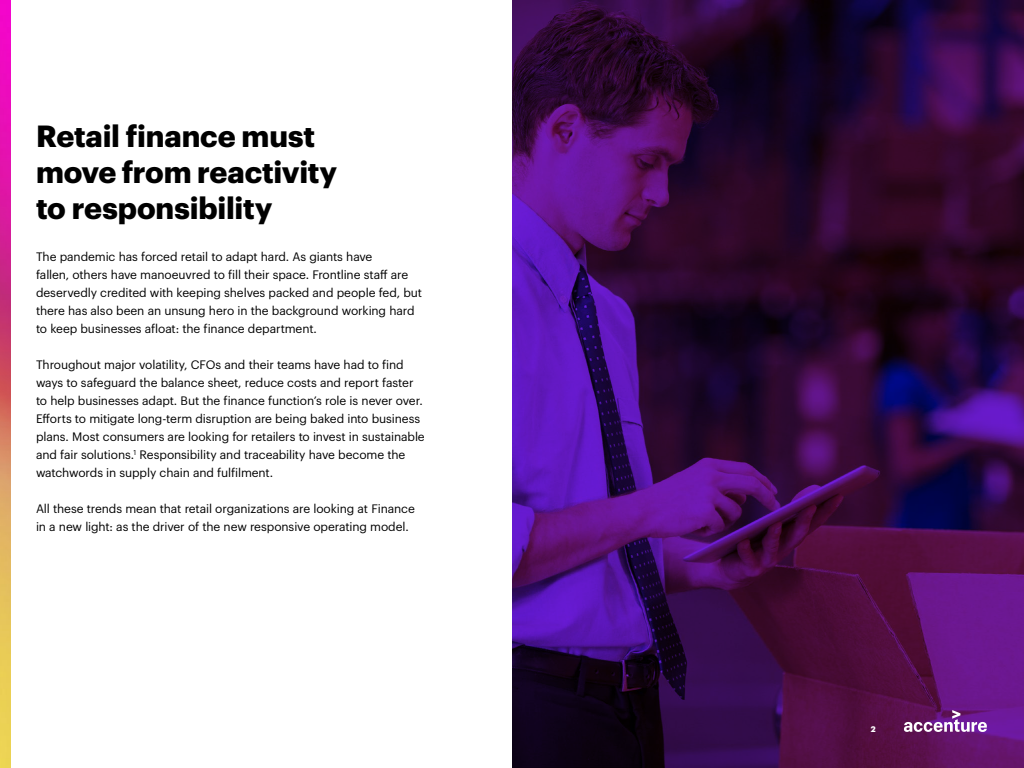
<style>
.page{position:relative;width:1024px;height:768px;background:#fff}
.page>*{position:absolute;margin:0;border:0;box-sizing:border-box;transform-origin:0 0}
.t1{font:700 30px/36px "Graphik";letter-spacing:-.005em;color:#000}
.t2{font:12px/18px "Graphik";letter-spacing:-.005em;color:#000}
.t3{font:700 8px "Graphik";color:#fff}
</style>
<div class="page">
<svg style="left:512px;top:0;width:512px;height:768px;background:#380b4c"></svg>
<img style="left:0;top:0;width:11px;height:768px">
<svg style="left:904px;top:710px;width:83px;height:22px"></svg>
<p class="t1" style="left:36px;top:115px;width:303px">Retail finance must move from reactivity to responsibility</p>
<p class="t2" style="left:36px;top:247px;width:388px">The pandemic has forced retail to adapt hard. As giants have<br>fallen, others have manoeuvred to fill their space. Frontline staff are deservedly credited with keeping shelves packed and people fed, but there has also been an unsung hero in the background working hard to keep businesses afloat: the finance department.</p>
<p class="t2" style="left:36px;top:355px;width:390px">Throughout major volatility, CFOs and their teams have had to find ways to safeguard the balance sheet, reduce costs and report faster to help businesses adapt. But the finance function’s role is never over.<br>Efforts to mitigate long-term disruption are being baked into business plans. Most consumers are looking for retailers to invest in sustainable and fair solutions.<sup>1</sup> Responsibility and traceability have become the watchwords in supply chain and fulfilment.</p>
<p class="t2" style="left:36px;top:499px;width:380px">All these trends mean that retail organizations are looking at Finance in a new light: as the driver of the new responsive operating model.</p>
<p class="t3" style="left:871px;top:723px;width:6px">2</p>
</div>
